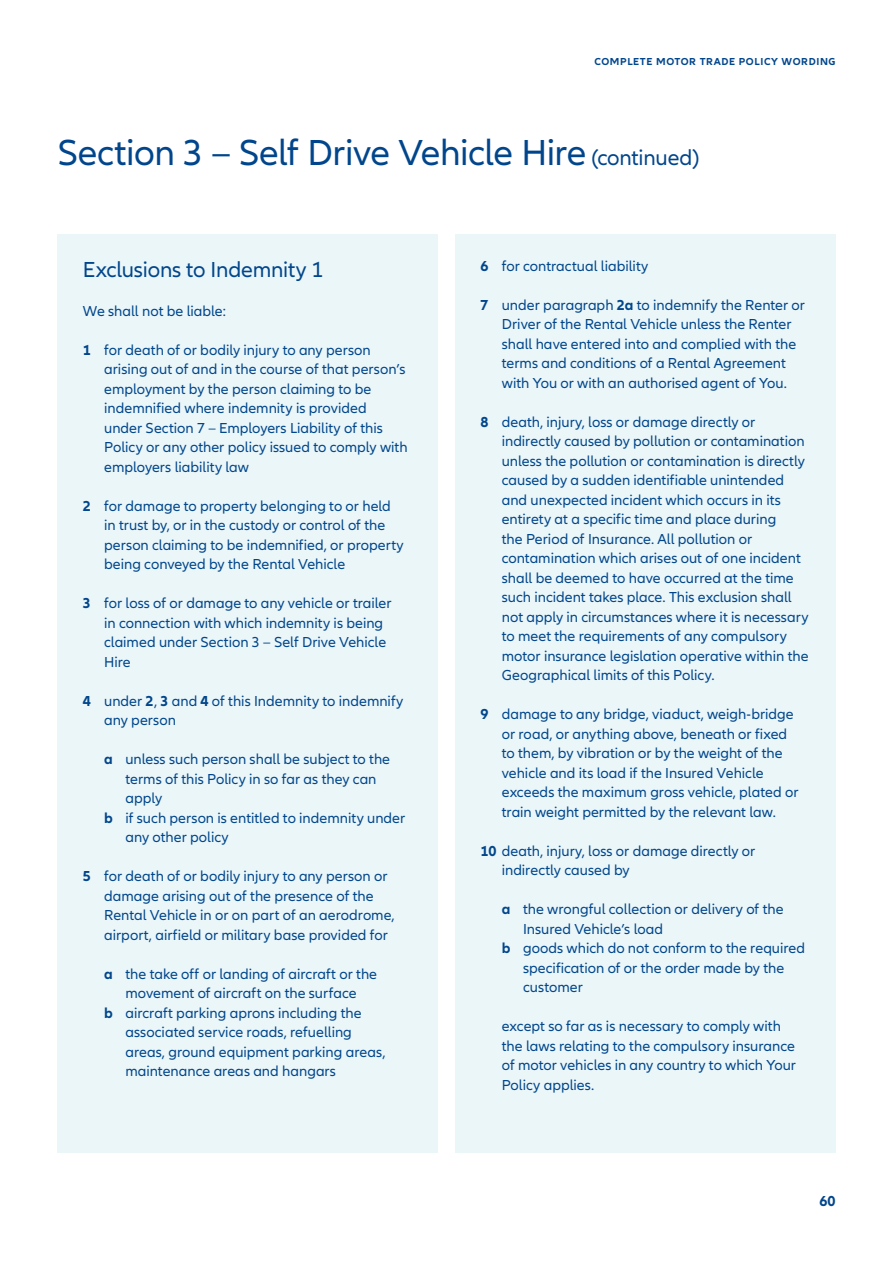
<style>
.page{position:relative;width:893px;height:1263px;background:#fff}
.page>*{position:absolute;margin:0;border:0;box-sizing:border-box;transform-origin:0 0}
.t1{font:37.5px "Allianz Neo";letter-spacing:-.01em;color:#01468c}
.Subheadline___CTA_15{font:22.5px "Allianz Neo";letter-spacing:-.005em;color:#01468c}
.Copy_10_13pt{font:15px/19.5px "Allianz Neo";color:#01468c}
.t2{font:700 15px "Allianz Neo";color:#01468c}
.t3{font:700 10.5px "Allianz Neo";letter-spacing:.06em;color:#01468c}
.s1{font-size:22.5px}
.s2{font-weight:700}
</style>
<div class="page">
<div style="left:455px;top:234px;width:381px;height:918px;background:#eaf6f8"></div>
<div style="left:57px;top:234px;width:381px;height:918px;background:#eaf6f8"></div>
<p class="t3" style="left:594px;top:56px;width:243px">COMPLETE MOTOR TRADE POLICY WORDING</p>
<p class="t1" style="left:57px;top:132px;width:644px">Section 3 – Self Drive Vehicle Hire <span class="s1">(continued)</span></p>
<p class="Subheadline___CTA_15" style="left:83px;top:256px;width:242px">Exclusions to Indemnity 1</p>
<p class="Copy_10_13pt" style="left:83px;top:301px;width:144px">We shall not be liable:</p>
<p class="Copy_10_13pt" style="left:104px;top:340px;width:305px;text-indent:-21px"><span class="s2">1</span> for death of or bodily injury to any person arising out of and in the course of that person’s employment by the person claiming to be indemnified where indemnity is provided under Section 7 – Employers Liability of this Policy or any other policy issued to comply with employers liability law</p>
<p class="Copy_10_13pt" style="left:104px;top:496px;width:301px;text-indent:-21px"><span class="s2">2</span> for damage to property belonging to or held in trust by, or in the custody or control of the person claiming to be indemnified, or property being conveyed by the Rental Vehicle</p>
<p class="Copy_10_13pt" style="left:104px;top:594px;width:289px;text-indent:-21px"><span class="s2">3</span> for loss of or damage to any vehicle or trailer in connection with which indemnity is being claimed under Section 3 – Self Drive Vehicle Hire</p>
<p class="Copy_10_13pt" style="left:104px;top:691px;width:301px;text-indent:-21px"><span class="s2">4</span> under <span class="s2">2</span>, <span class="s2">3</span> and <span class="s2">4</span> of this Indemnity to indemnify any person</p>
<p class="Copy_10_13pt" style="left:125px;top:750px;width:266px;text-indent:-21px"><span class="s2">a</span> unless such person shall be subject to the terms of this Policy in so far as they can apply</p>
<p class="Copy_10_13pt" style="left:125px;top:808px;width:281px;text-indent:-21px"><span class="s2">b</span> if such person is entitled to indemnity under any other policy</p>
<p class="Copy_10_13pt" style="left:104px;top:867px;width:292px;text-indent:-21px"><span class="s2">5</span> for death of or bodily injury to any person or damage arising out of the presence of the Rental Vehicle in or on part of an aerodrome, airport, airfield or military base provided for</p>
<p class="Copy_10_13pt" style="left:104px;top:964px;width:274px;text-align:center"><span class="s2">a</span> the take off or landing of aircraft or the movement of aircraft on the surface</p>
<p class="Copy_10_13pt" style="left:125px;top:1003px;width:262px;text-indent:-21px"><span class="s2">b</span> aircraft parking aprons including the associated service roads, refuelling areas, ground equipment parking areas, maintenance areas and hangars</p>
<p class="Copy_10_13pt" style="left:480px;top:256px;width:169px"><span class="s2">6</span> for contractual liability</p>
<p class="Copy_10_13pt" style="left:502px;top:295px;width:305px;text-indent:-21px"><span class="s2">7</span> under paragraph <span class="s2">2a</span> to indemnify the Renter or Driver of the Rental Vehicle unless the Renter shall have entered into and complied with the terms and conditions of a Rental Agreement with You or with an authorised agent of You.</p>
<p class="Copy_10_13pt" style="left:502px;top:412px;width:308px;text-indent:-21px"><span class="s2">8</span> death, injury, loss or damage directly or indirectly caused by pollution or contamination unless the pollution or contamination is directly caused by a sudden identifiable unintended and unexpected incident which occurs in its entirety at a specific time and place during<br>the Period of Insurance. All pollution or contamination which arises out of one incident shall be deemed to have occurred at the time such incident takes place. This exclusion shall not apply in circumstances where it is necessary to meet the requirements of any compulsory motor insurance legislation operative within the Geographical limits of this Policy.</p>
<p class="Copy_10_13pt" style="left:502px;top:705px;width:298px;text-indent:-21px"><span class="s2">9</span> damage to any bridge, viaduct, weigh-bridge or road, or anything above, beneath or fixed to them, by vibration or by the weight of the vehicle and its load if the Insured Vehicle exceeds the maximum gross vehicle, plated or train weight permitted by the relevant law.</p>
<p class="Copy_10_13pt" style="left:502px;top:841px;width:255px;text-indent:-21px"><span class="s2">10</span> death, injury, loss or damage directly or indirectly caused by</p>
<p class="Copy_10_13pt" style="left:523px;top:900px;width:262px;text-indent:-21px"><span class="s2">a</span> the wrongful collection or delivery of the<br>Insured Vehicle’s load</p>
<p class="Copy_10_13pt" style="left:523px;top:939px;width:284px;text-indent:-21px"><span class="s2">b</span> goods which do not conform to the required specification of or the order made by the customer</p>
<p class="Copy_10_13pt" style="left:502px;top:1017px;width:296px">except so far as is necessary to comply with the laws relating to the compulsory insurance of motor vehicles in any country to which Your Policy applies.</p>
<p class="t2" style="left:819px;top:1192px;width:18px">60</p>
</div>
